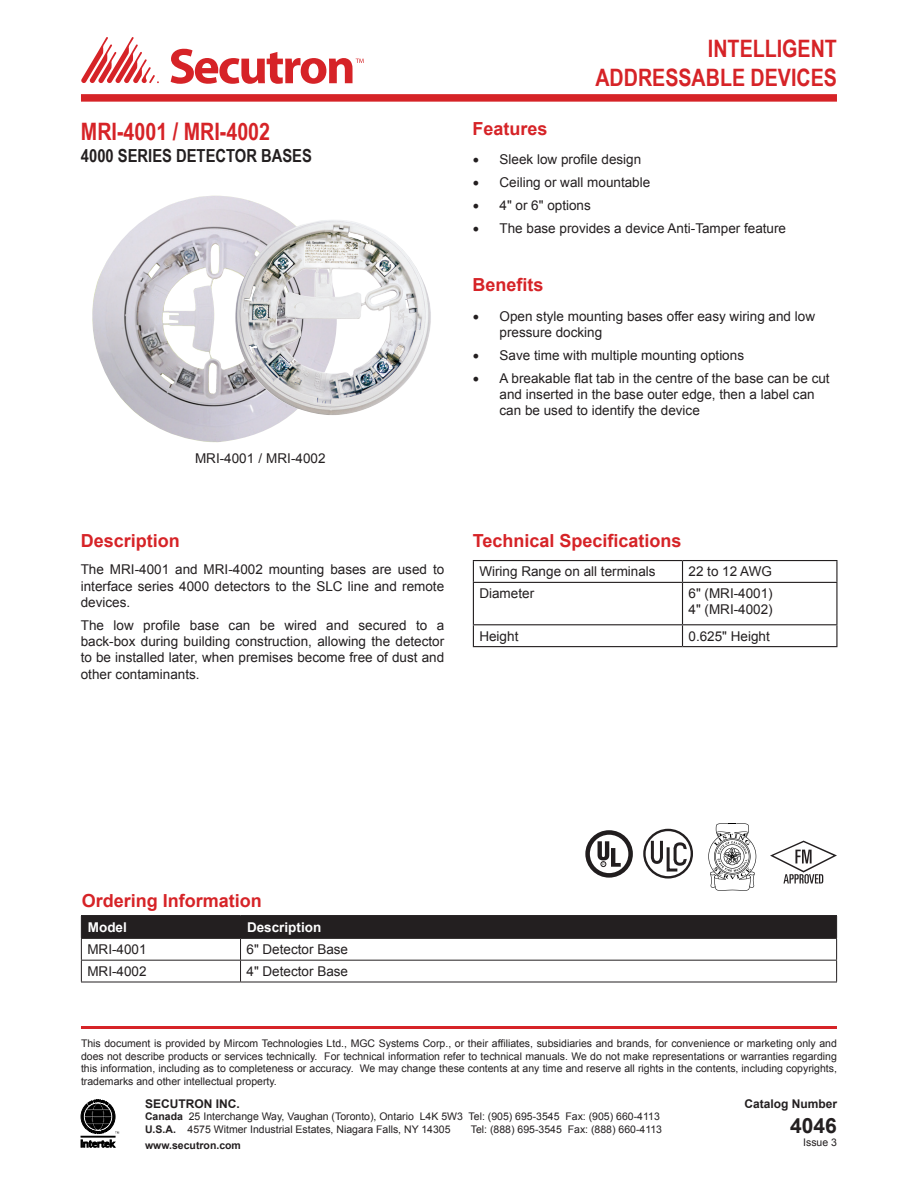
<style>
.page{position:relative;width:918px;height:1188px;background:#fff}
.page>*{position:absolute;margin:0;border:0;box-sizing:border-box;transform-origin:0 0}
.ParaStyle01-Leading_Auto__Align_Left{font:700 24px "Arial Narrow";color:#d62327}
.ParaStyle01-Leading_Auto__Align_Left-2{font:700 21px "Arial";color:#231f20}
.heading_1{font:700 18px "Arial";color:#d62327}
.t1{font:700 18px "Arial Narrow";color:#231f20}
.ParaStyle01-Leading_Auto__Align_Left-3{font:700 18px "Arial";color:#d62327}
.Text_1__10_pt_Sabon{font:13.5px/16.2px "Arial";color:#231f20;text-align:justify}
.heading_2{font:700 13.5px "Arial";color:#fff}
.ParaStyle02-Leading_Auto__Align_Justifie{font:700 12px "Arial";color:#231f20}
.ParaStyle01-Leading_Auto__Align_Left-4{font:700 12px "Arial";color:#231f20}
.ParaStyle01-Leading_Auto__Align_Left-5{font:10.5px/12.6px "Arial";color:#231f20;text-align:justify}
.ParaStyle02-Leading_Auto__Align_Justifie-2{font:10.5px "Arial";color:#231f20}
.ParaStyle01-Leading_Auto__Align_Left-6{font:700 10.5px "Arial";color:#231f20}
.s1{font-family:"Minion Pro";font-size:18px}
.s2{font-weight:700}
</style>
<div class="page">
<hr style="left:81px;top:1026px;width:756px;height:3px;background:#d62327">
<div style="left:81px;top:94px;width:756px;height:8px;background:#d62327"></div>
<svg style="left:171px;top:49px;width:193px;height:35px"></svg>
<svg style="left:81px;top:37px;width:78px;height:47px"></svg>
<svg style="left:81px;top:1140px;width:34px;height:7px"></svg>
<hr style="left:81px;top:1136px;width:34px;height:1px;background:#000">
<svg style="left:81px;top:1100px;width:38px;height:34px"></svg>
<div style="left:585px;top:830px;width:48px;height:48px;border:5px solid #211d1e;border-radius:50%"></div>
<svg style="left:598px;top:841px;width:23px;height:26px"></svg>
<div style="left:643px;top:829px;width:50px;height:50px;border:2px solid #231f20;border-radius:50%"></div>
<svg style="left:649px;top:838px;width:40px;height:35px"></svg>
<hr style="left:81px;top:982px;width:160px;height:1px;background:#231f20">
<hr style="left:241px;top:982px;width:596px;height:1px;background:#231f20">
<hr style="left:81px;top:915px;width:160px;height:1px;background:#231f20">
<hr style="left:241px;top:915px;width:596px;height:1px;background:#231f20">
<svg style="left:81px;top:916px;width:756px;height:66px"></svg>
<hr style="left:473px;top:560px;width:210px;height:1px;background:#231f20">
<svg style="left:473px;top:561px;width:1px;height:21px"></svg>
<hr style="left:683px;top:560px;width:154px;height:1px;background:#231f20">
<svg style="left:682px;top:561px;width:1px;height:21px"></svg>
<svg style="left:836px;top:561px;width:1px;height:21px"></svg>
<hr style="left:473px;top:582px;width:210px;height:1px;background:#231f20">
<hr style="left:473px;top:583px;width:1px;height:41px;background:#231f20">
<hr style="left:683px;top:582px;width:154px;height:1px;background:#231f20">
<hr style="left:682px;top:583px;width:1px;height:41px;background:#231f20">
<hr style="left:836px;top:583px;width:1px;height:41px;background:#231f20">
<hr style="left:473px;top:624px;width:210px;height:1px;background:#231f20">
<svg style="left:473px;top:625px;width:1px;height:21px"></svg>
<hr style="left:683px;top:624px;width:154px;height:1px;background:#231f20">
<svg style="left:682px;top:625px;width:1px;height:21px"></svg>
<svg style="left:836px;top:625px;width:1px;height:21px"></svg>
<hr style="left:473px;top:646px;width:210px;height:1px;background:#231f20">
<hr style="left:683px;top:646px;width:154px;height:1px;background:#231f20">
<img style="left:92px;top:196px;width:198px;height:247px">
<img style="left:235px;top:220px;width:196px;height:195px">
<svg style="left:708px;top:823px;width:48px;height:68px"></svg>
<svg style="left:770px;top:841px;width:67px;height:43px"></svg>
<p class="ParaStyle01-Leading_Auto__Align_Left" style="left:81px;top:113px;width:191px">MRI-4001 / MRI-4002</p>
<p class="t1" style="left:81px;top:142px;width:233px">4000 SERIES DETECTOR BASES</p>
<p class="Text_1__10_pt_Sabon" style="left:195px;top:450px;width:132px">MRI-4001 / MRI-4002</p>
<p class="heading_1" style="left:81px;top:529px;width:101px">Description</p>
<p class="Text_1__10_pt_Sabon" style="left:81px;top:562px;width:365px">The MRI-4001 and MRI-4002 mounting bases are used to interface series 4000 detectors to the SLC line and remote devices.</p>
<p class="Text_1__10_pt_Sabon" style="left:81px;top:617px;width:365px">The low profile base can be wired and secured to a back-box during building construction, allowing the detector to be installed later, when premises become free of dust and other contaminants.</p>
<p class="ParaStyle01-Leading_Auto__Align_Left" style="left:708px;top:30px;width:131px">INTELLIGENT</p>
<p class="ParaStyle01-Leading_Auto__Align_Left" style="left:595px;top:59px;width:243px">ADDRESSABLE DEVICES</p>
<p class="heading_1" style="left:472px;top:116px;width:77px">Features</p>
<p class="Text_1__10_pt_Sabon" style="left:472px;top:152px;width:170px"><span class="s1">•</span> Sleek low profile design</p>
<p class="Text_1__10_pt_Sabon" style="left:472px;top:175px;width:179px"><span class="s1">•</span> Ceiling or wall mountable</p>
<p class="Text_1__10_pt_Sabon" style="left:472px;top:198px;width:120px"><span class="s1">•</span> 4" or 6" options</p>
<p class="Text_1__10_pt_Sabon" style="left:472px;top:220px;width:315px"><span class="s1">•</span> The base provides a device Anti-Tamper feature</p>
<p class="heading_1" style="left:472px;top:273px;width:73px">Benefits</p>
<p class="Text_1__10_pt_Sabon" style="left:500px;top:308px;width:317px;text-indent:-27px"><span class="s1">•</span> Open style mounting bases offer easy wiring and low pressure docking</p>
<p class="Text_1__10_pt_Sabon" style="left:472px;top:347px;width:273px"><span class="s1">•</span> Save time with multiple mounting options</p>
<p class="Text_1__10_pt_Sabon" style="left:500px;top:370px;width:332px;text-align:left;text-indent:-27px"><span class="s1">•</span> A breakable flat tab in the centre of the base can be cut and inserted in the base outer edge, then a label can can be used to identify the device</p>
<p class="heading_1" style="left:473px;top:529px;width:210px">Technical Specifications</p>
<p class="Text_1__10_pt_Sabon" style="left:479px;top:564px;width:178px">Wiring Range on all terminals</p>
<p class="Text_1__10_pt_Sabon" style="left:689px;top:564px;width:85px">22 to 12 AWG</p>
<p class="Text_1__10_pt_Sabon" style="left:479px;top:586px;width:56px">Diameter</p>
<p class="Text_1__10_pt_Sabon" style="left:689px;top:586px;width:86px">6" (MRI-4001)</p>
<p class="Text_1__10_pt_Sabon" style="left:689px;top:602px;width:86px">4" (MRI-4002)</p>
<p class="Text_1__10_pt_Sabon" style="left:479px;top:628px;width:41px">Height</p>
<p class="Text_1__10_pt_Sabon" style="left:689px;top:628px;width:83px">0.625" Height</p>
<p class="ParaStyle01-Leading_Auto__Align_Left-3" style="left:82px;top:889px;width:182px">Ordering Information</p>
<p class="heading_2" style="left:88px;top:918px;width:41px">Model</p>
<p class="heading_2" style="left:247px;top:918px;width:76px">Description</p>
<p class="Text_1__10_pt_Sabon" style="left:87px;top:941px;width:61px">MRI-4001</p>
<p class="Text_1__10_pt_Sabon" style="left:247px;top:941px;width:103px">6" Detector Base</p>
<p class="Text_1__10_pt_Sabon" style="left:87px;top:963px;width:61px">MRI-4002</p>
<p class="Text_1__10_pt_Sabon" style="left:247px;top:963px;width:103px">4" Detector Base</p>
<p class="ParaStyle01-Leading_Auto__Align_Left-5" style="left:81px;top:1037px;width:757px">This document is provided by Mircom Technologies Ltd., MGC Systems Corp., or their affiliates, subsidiaries and brands, for convenience or marketing only and does not describe products or services technically. For technical information refer to technical manuals. We do not make representations or warranties regarding this information, including as to completeness or accuracy. We may change these contents at any time and reserve all rights in the contents, including copyrights, trademarks and other intellectual property.</p>
<p class="ParaStyle01-Leading_Auto__Align_Left-4" style="left:145px;top:1095px;width:96px">SECUTRON INC.</p>
<p class="ParaStyle01-Leading_Auto__Align_Left-5" style="left:145px;top:1110px;width:516px"><span class="s2">Canada</span> 25 Interchange Way, Vaughan (Toronto), Ontario L4K 5W3 Tel: (905) 695-3545 Fax: (905) 660-4113</p>
<p class="ParaStyle02-Leading_Auto__Align_Justifie-2" style="left:145px;top:1122px;width:307px"><span class="s2">U.S.A.</span> 4575 Witmer Industrial Estates, Niagara Falls, NY 14305</p>
<p class="ParaStyle02-Leading_Auto__Align_Justifie-2" style="left:471px;top:1122px;width:193px">Tel: (888) 695-3545 Fax: (888) 660-4113</p>
<p class="ParaStyle01-Leading_Auto__Align_Left-6" style="left:145px;top:1138px;width:97px">www.secutron.com</p>
<p class="ParaStyle02-Leading_Auto__Align_Justifie" style="left:744px;top:1096px;width:94px">Catalog Number</p>
<p class="ParaStyle01-Leading_Auto__Align_Left-2" style="left:790px;top:1112px;width:48px">4046</p>
<p class="ParaStyle01-Leading_Auto__Align_Left-5" style="left:803px;top:1136px;width:35px">Issue 3</p>
</div>
